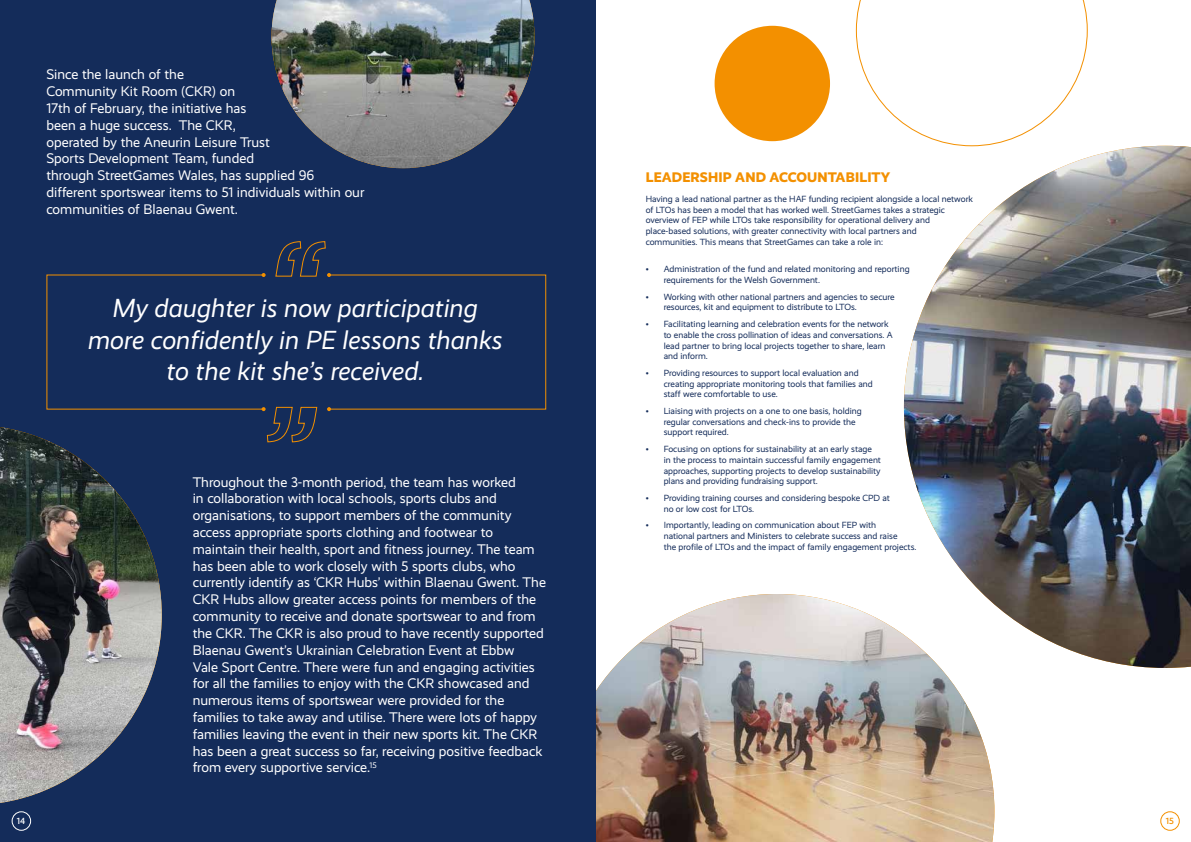
<style>
.page{position:relative;width:1191px;height:842px;background:#fff}
.page>*{position:absolute;margin:0;border:0;box-sizing:border-box;transform-origin:0 0}
.t1{font:italic 26.3px/31.6px "Realist";color:#fff;text-align:center}
.t2{font:14px/16.8px "Realist";color:#fff}
.t3{font:800 14px "Realist";letter-spacing:.01em;color:#f39000}
.t4{font:9px/10.8px "Realist";color:#142c5a}
.t5{font:500 9px "Realist";color:#fff}
.t6{font:500 9px "Realist";color:#f39000}
</style>
<div class="page">
<img style="left:595px;top:594px;width:399px;height:248px">
<svg style="left:856px;top:0;width:231px;height:146px"></svg>
<div style="left:714px;top:26px;width:116px;height:115px;background:#f39000;border-radius:50%"></div>
<div style="left:0;top:0;width:595px;height:842px;background:#142c5a"></div>
<div style="left:12px;top:811px;width:19px;height:20px;border:1px solid #fff;border-radius:50%"></div>
<div style="left:1160px;top:811px;width:19px;height:20px;border:1px solid #f39000;border-radius:50%"></div>
<img style="left:0;top:427px;width:162px;height:376px">
<img style="left:904px;top:146px;width:287px;height:522px">
<svg style="left:262px;top:406px;width:56px;height:37px"></svg>
<svg style="left:262px;top:273px;width:4px;height:4px"></svg>
<svg style="left:275px;top:241px;width:56px;height:36px"></svg>
<svg style="left:327px;top:407px;width:4px;height:4px"></svg>
<img style="left:271px;top:0;width:263px;height:168px">
<p class="t2" style="left:46px;top:66px;width:319px">Since the launch of the<br>Community Kit Room (CKR) on<br>17th of February, the initiative has<br>been a huge success. The CKR,<br>operated by the Aneurin Leisure Trust<br>Sports Development Team, funded<br>through StreetGames Wales, has supplied 96 different sportswear items to 51 individuals within our communities of Blaenau Gwent.</p>
<h1 class="t1" style="left:88px;top:292px;width:416px">My daughter is now participating more confidently in PE lessons thanks to the kit she’s received.</h1>
<p class="t2" style="left:193px;top:474px;width:355px">Throughout the 3-month period, the team has worked<br>in collaboration with local schools, sports clubs and organisations, to support members of the community access appropriate sports clothing and footwear to maintain their health, sport and fitness journey. The team has been able to work closely with 5 sports clubs, who currently identify as ‘CKR Hubs’ within Blaenau Gwent. The CKR Hubs allow greater access points for members of the community to receive and donate sportswear to and from the CKR. The CKR is also proud to have recently supported Blaenau Gwent’s Ukrainian Celebration Event at Ebbw<br>Vale Sport Centre. There were fun and engaging activities for all the families to enjoy with the CKR showcased and numerous items of sportswear were provided for the families to take away and utilise. There were lots of happy families leaving the event in their new sports kit. The CKR has been a great success so far, receiving positive feedback from every supportive service.<sup>15</sup></p>
<h2 class="t3" style="left:646px;top:169px;width:246px">LEADERSHIP AND ACCOUNTABILITY</h2>
<p class="t4" style="left:645px;top:193px;width:329px">Having a lead national partner as the HAF funding recipient alongside a local network of LTOs has been a model that has worked well. StreetGames takes a strategic overview of FEP while LTOs take responsibility for operational delivery and place-based solutions, with greater connectivity with local partners and<br>communities. This means that StreetGames can take a role in:</p>
<p class="t4" style="left:663px;top:264px;width:247px;text-indent:-18px">• Administration of the fund and related monitoring and reporting requirements for the Welsh Government.</p>
<p class="t4" style="left:663px;top:291px;width:232px;text-indent:-18px">• Working with other national partners and agencies to secure resources, kit and equipment to distribute to LTOs.</p>
<p class="t4" style="left:663px;top:318px;width:230px;text-indent:-18px">• Facilitating learning and celebration events for the network to enable the cross pollination of ideas and conversations. A lead partner to bring local projects together to share, learn and inform.</p>
<p class="t4" style="left:663px;top:367px;width:211px;text-indent:-18px">• Providing resources to support local evaluation and creating appropriate monitoring tools that families and staff were comfortable to use.</p>
<p class="t4" style="left:663px;top:405px;width:200px;text-indent:-18px">• Liaising with projects on a one to one basis, holding regular conversations and check-ins to provide the support required.</p>
<p class="t4" style="left:663px;top:443px;width:219px;text-indent:-18px">• Focusing on options for sustainability at an early stage in the process to maintain successful family engagement approaches, supporting projects to develop sustainability plans and providing fundraising support.</p>
<p class="t4" style="left:663px;top:492px;width:228px;text-indent:-18px">• Providing training courses and considering bespoke CPD at no or low cost for LTOs.</p>
<p class="t4" style="left:663px;top:520px;width:254px;text-indent:-18px">• Importantly, leading on communication about FEP with<br>national partners and Ministers to celebrate success and raise<br>the profile of LTOs and the impact of family engagement projects.</p>
<p class="t5" style="left:17px;top:816px;width:10px">14</p>
<p class="t6" style="left:1165px;top:816px;width:10px">15</p>
</div>
